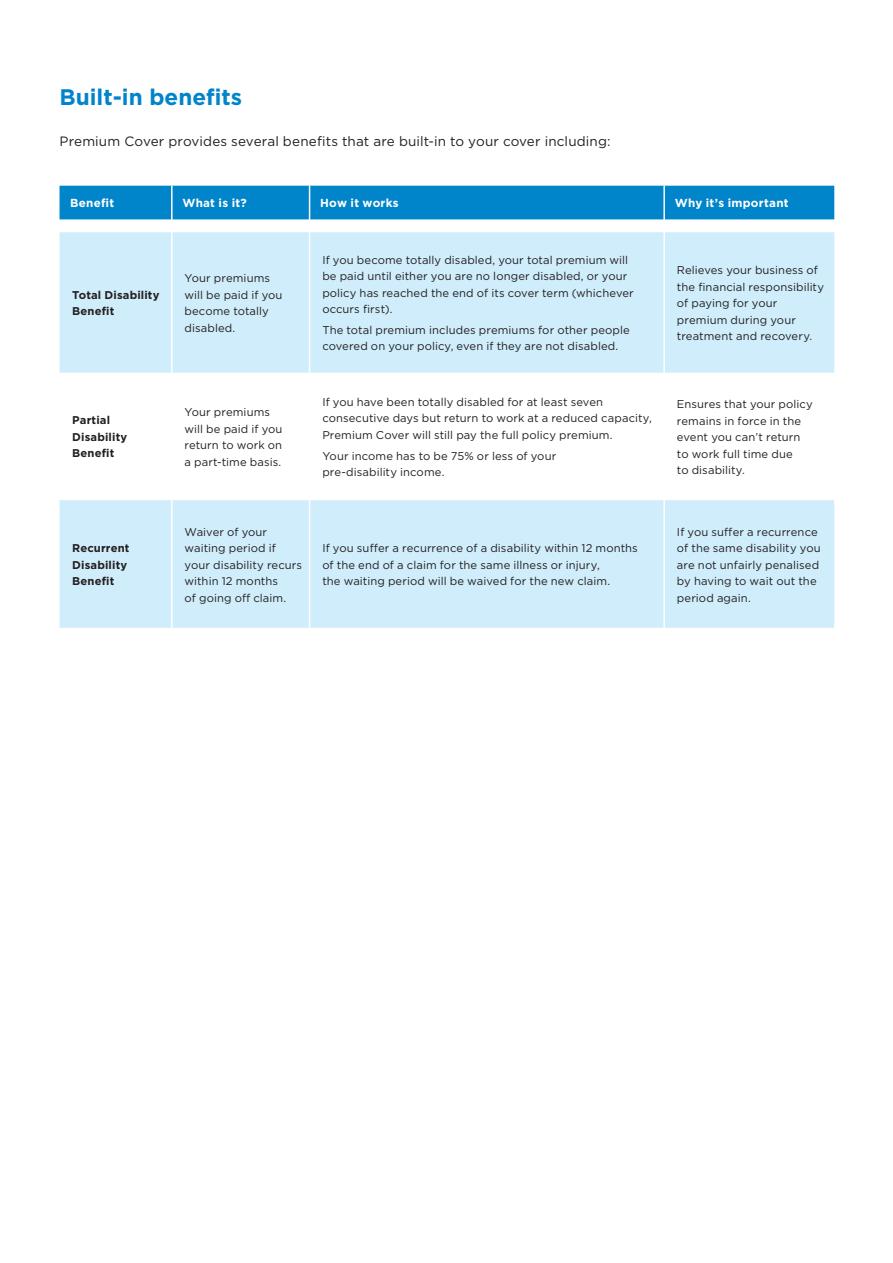
<style>
.page{position:relative;width:893px;height:1263px;background:#fff}
.page>*{position:absolute;margin:0;border:0;box-sizing:border-box;transform-origin:0 0}
.t1{font:700 22.5px "Gotham";color:#0084ca}
.t2{font:13.5px "Gotham";letter-spacing:.01em;color:#231f20}
.t3{font:700 11.7px "Gotham";letter-spacing:.02em;color:#fff}
.t4{font:11.25px/16.5px "Gotham";letter-spacing:.01em;color:#231f20}
.t5{font:700 11.25px/16.5px "Gotham";letter-spacing:.01em;color:#231f20}
</style>
<div class="page">
<svg style="left:60px;top:232px;width:774px;height:396px;fill:#d0edfb"></svg>
<div style="left:60px;top:186px;width:774px;height:34px;background:#0084ca"></div>
<hr style="left:171px;top:232px;width:2px;height:141px;background:#fff">
<hr style="left:309px;top:232px;width:1px;height:141px;background:#fff">
<hr style="left:663px;top:232px;width:2px;height:141px;background:#fff">
<hr style="left:171px;top:373px;width:2px;height:127px;background:#fff">
<hr style="left:309px;top:373px;width:1px;height:127px;background:#fff">
<hr style="left:663px;top:373px;width:2px;height:127px;background:#fff">
<hr style="left:171px;top:500px;width:2px;height:128px;background:#fff">
<hr style="left:309px;top:500px;width:1px;height:128px;background:#fff">
<hr style="left:663px;top:500px;width:2px;height:128px;background:#fff">
<h1 class="t1" style="left:60px;top:82px;width:184px">Built-in benefits</h1>
<p class="t2" style="left:60px;top:133px;width:553px">Premium Cover provides several benefits that are built-in to your cover including:</p>
<p class="t3" style="left:70px;top:195px;width:46px">Benefit</p>
<p class="t3" style="left:182px;top:195px;width:66px">What is it?</p>
<p class="t3" style="left:320px;top:195px;width:80px">How it works</p>
<p class="t3" style="left:675px;top:195px;width:115px">Why it’s important</p>
<p class="t5" style="left:72px;top:286px;width:89px">Total Disability<br>Benefit</p>
<p class="t4" style="left:185px;top:270px;width:100px">Your premiums will be paid if you become totally disabled.</p>
<p class="t4" style="left:322px;top:251px;width:313px">If you become totally disabled, your total premium will be paid until either you are no longer disabled, or your policy has reached the end of its cover term (whichever occurs first).</p>
<p class="t4" style="left:322px;top:321px;width:309px">The total premium includes premiums for other people covered on your policy, even if they are not disabled.</p>
<p class="t5" style="left:72px;top:412px;width:57px">Partial<br>Disability<br>Benefit</p>
<p class="t4" style="left:185px;top:404px;width:100px">Your premiums will be paid if you return to work on a part-time basis.</p>
<p class="t4" style="left:322px;top:393px;width:331px">If you have been totally disabled for at least seven consecutive days but return to work at a reduced capacity,<br>Premium Cover will still pay the full policy premium.</p>
<p class="t4" style="left:322px;top:447px;width:235px">Your income has to be 75% or less of your pre-disability income.</p>
<p class="t5" style="left:72px;top:540px;width:59px">Recurrent<br>Disability<br>Benefit</p>
<p class="t4" style="left:185px;top:523px;width:119px">Waiver of your waiting period if your disability recurs within 12 months<br>of going off claim.</p>
<p class="t4" style="left:322px;top:540px;width:317px">If you suffer a recurrence of a disability within 12 months of the end of a claim for the same illness or injury,<br>the waiting period will be waived for the new claim.</p>
<p class="t4" style="left:677px;top:262px;width:149px">Relieves your business of the financial responsibility of paying for your premium during your treatment and recovery.</p>
<p class="t4" style="left:677px;top:395px;width:137px">Ensures that your policy remains in force in the event you can’t return to work full time due<br>to disability.</p>
<p class="t4" style="left:677px;top:523px;width:145px">If you suffer a recurrence of the same disability you are not unfairly penalised by having to wait out the period again.</p>
</div>
